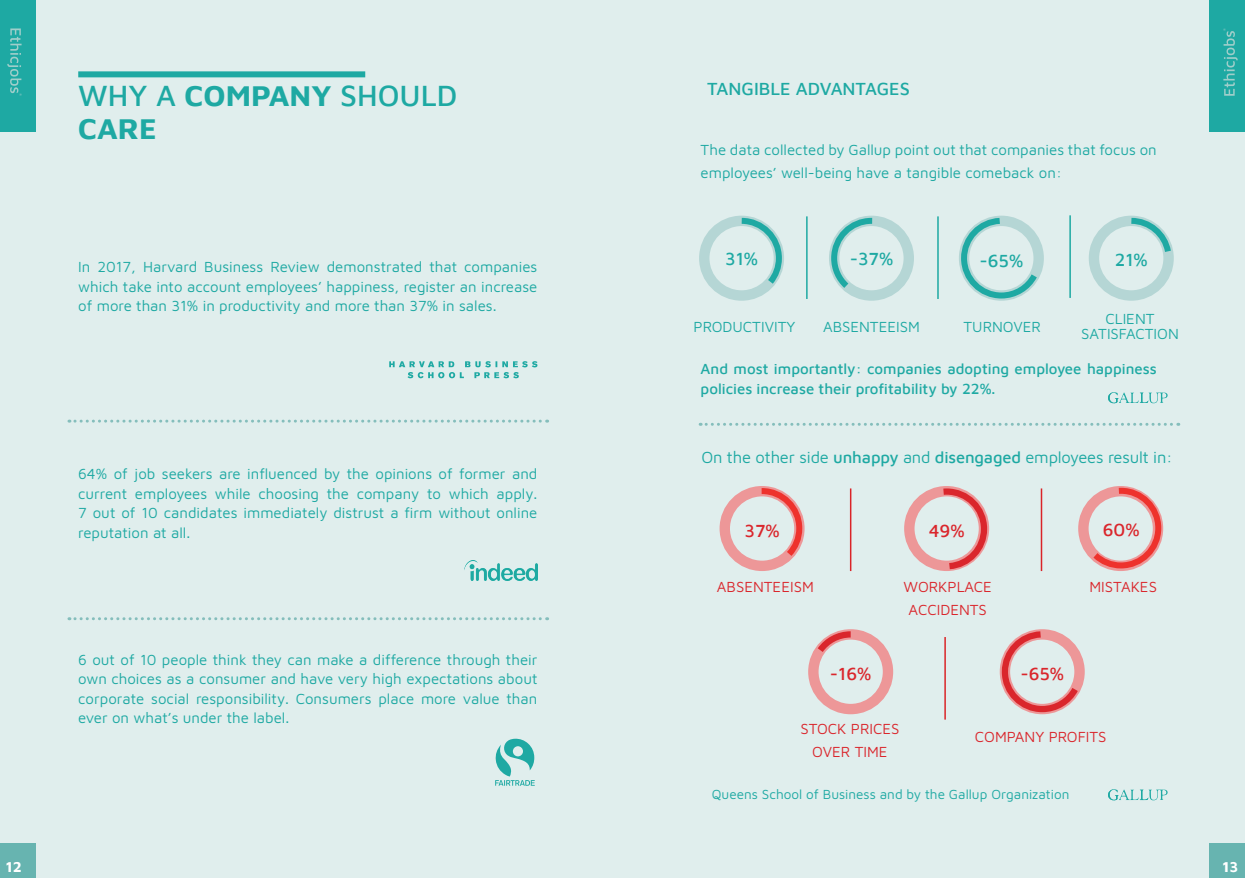
<style>
.page{position:relative;width:1245px;height:878px;background:#fff}
.page>*{position:absolute;margin:0;border:0;box-sizing:border-box;transform-origin:0 0}
.t1{font:700 30px/33px "Maven Pro";color:#1ea9a3}
.t2{font:500 18px "Maven Pro";color:#1ea9a3}
.t3{font:500 18px "Maven Pro";color:#da262c}
.t4{font:16.5px "Maven Pro";letter-spacing:-.01em;color:#1ea9a3}
.t5{font:15px/19.5px "Maven Pro";color:#1ea9a3;text-align:justify}
.t6{font:500 15px/19.5px "Maven Pro";color:#1ea9a3}
.t7{font:15px/22.5px "Maven Pro";color:#da262c;text-align:center}
.t8{font:15px/15px "Maven Pro";color:#1ea9a3;text-align:center}
.t9{font:700 15px "Maven Pro";color:#fff}
.t10{font:13.5px "Maven Pro";color:#1ea9a3}
.s1{font-weight:500}
</style>
<div class="page">
<div style="left:0;top:0;width:622px;height:878px;background:#e0eeed"></div>
<div style="left:78px;top:71px;width:287px;height:6px;background:#1ea9a3"></div>
<svg style="left:389px;top:361px;width:148px;height:17px"></svg>
<svg style="left:495px;top:738px;width:40px;height:47px"></svg>
<svg style="left:69px;top:419px;width:479px;height:3px"></svg>
<svg style="left:69px;top:617px;width:479px;height:3px"></svg>
<div style="left:0;top:0;width:36px;height:132px;background:#1ea9a3"></div>
<svg style="left:7px;top:28px;width:15px;height:68px"></svg>
<div style="left:0;top:843px;width:36px;height:35px;background:#67b4b0"></div>
<div style="left:622px;top:0;width:623px;height:878px;background:#e0eeed"></div>
<svg style="left:1108px;top:392px;width:60px;height:12px"></svg>
<div style="left:720px;top:486px;width:85px;height:85px;border:10px solid #ed9798;border-radius:50%"></div>
<svg style="left:756px;top:486px;width:49px;height:76px"></svg>
<div style="left:904px;top:486px;width:85px;height:85px;border:10px solid #ed9798;border-radius:50%"></div>
<svg style="left:937px;top:486px;width:53px;height:85px"></svg>
<div style="left:1078px;top:486px;width:85px;height:85px;border:10px solid #ed9798;border-radius:50%"></div>
<svg style="left:1087px;top:486px;width:77px;height:85px"></svg>
<div style="left:808px;top:629px;width:85px;height:85px;border:10px solid #ed9798;border-radius:50%"></div>
<svg style="left:812px;top:629px;width:45px;height:29px"></svg>
<svg style="left:999px;top:629px;width:85px;height:86px"></svg>
<svg style="left:1108px;top:789px;width:60px;height:12px"></svg>
<svg style="left:700px;top:423px;width:479px;height:3px"></svg>
<div style="left:699px;top:216px;width:85px;height:85px;border:10px solid #b5d6d5;border-radius:50%"></div>
<svg style="left:736px;top:215px;width:48px;height:75px"></svg>
<div style="left:829px;top:216px;width:85px;height:85px;border:10px solid #b5d6d5;border-radius:50%"></div>
<svg style="left:829px;top:215px;width:49px;height:79px"></svg>
<svg style="left:959px;top:215px;width:83px;height:86px"></svg>
<div style="left:1089px;top:216px;width:85px;height:85px;border:10px solid #b5d6d5;border-radius:50%"></div>
<svg style="left:1125px;top:215px;width:49px;height:43px"></svg>
<hr style="left:850px;top:488px;width:1px;height:83px;background:#da2428">
<hr style="left:1041px;top:488px;width:1px;height:83px;background:#da2428">
<hr style="left:944px;top:637px;width:2px;height:82px;background:#da2428">
<hr style="left:806px;top:216px;width:2px;height:83px;background:#1ea9a3">
<hr style="left:937px;top:216px;width:2px;height:83px;background:#1ea9a3">
<hr style="left:1069px;top:215px;width:2px;height:83px;background:#1ea9a3">
<div style="left:1209px;top:843px;width:36px;height:35px;background:#67b4b0"></div>
<div style="left:1209px;top:0;width:36px;height:132px;background:#1ea9a3"></div>
<svg style="left:1223px;top:28px;width:15px;height:68px"></svg>
<img style="left:465px;top:560px;width:72px;height:20px">
<h1 class="t1" style="left:78px;top:77px;width:381px"><span class="s1">WHY A</span> COMPANY <span class="s1">SHOULD<br></span>CARE</h1>
<p class="t5" style="left:78px;top:256px;width:461px">In 2017, Harvard Business Review demonstrated that companies which take into account employees’ happiness, register an increase of more than 31% in productivity and more than 37% in sales.</p>
<p class="t9" style="left:6px;top:855px;width:18px">12</p>
<p class="t5" style="left:78px;top:463px;width:461px">64% of job seekers are influenced by the opinions of former and current employees while choosing the company to which apply.<br>7 out of 10 candidates immediately distrust a firm without online reputation at all.</p>
<p class="t5" style="left:78px;top:649px;width:461px">6 out of 10 people think they can make a difference through their own choices as a consumer and have very high expectations about corporate social responsibility. Consumers place more value than ever on what’s under the label.</p>
<p class="t2" style="left:707px;top:76px;width:204px">TANGIBLE ADVANTAGES</p>
<p class="t5" style="left:701px;top:138px;width:458px;line-height:22.5px">The data collected by Gallup point out that companies that focus on employees’ well-being have a tangible comeback on:</p>
<p class="t2" style="left:725px;top:246px;width:35px">31%</p>
<p class="t2" style="left:850px;top:246px;width:45px">-37%</p>
<p class="t2" style="left:979px;top:248px;width:45px">-65%</p>
<p class="t2" style="left:1115px;top:247px;width:35px">21%</p>
<p class="t8" style="left:694px;top:318px;width:103px">PRODUCTIVITY</p>
<p class="t8" style="left:823px;top:318px;width:98px">ABSENTEEISM</p>
<p class="t8" style="left:964px;top:318px;width:79px">TURNOVER</p>
<p class="t8" style="left:1081px;top:311px;width:99px">CLIENT<br>SATISFACTION</p>
<p class="t6" style="left:701px;top:358px;width:458px">And most importantly: companies adopting employee happiness policies increase their profitability by 22%.</p>
<p class="t4" style="left:701px;top:446px;width:473px">On the other side <span class="s1">unhappy</span> and <span class="s1">disengaged</span> employees result in:</p>
<p class="t3" style="left:744px;top:518px;width:37px">37%</p>
<p class="t3" style="left:929px;top:518px;width:37px">49%</p>
<p class="t3" style="left:1103px;top:517px;width:38px">60%</p>
<p class="t7" style="left:717px;top:574px;width:98px">ABSENTEEISM</p>
<p class="t7" style="left:904px;top:575px;width:90px">WORKPLACE<br>ACCIDENTS</p>
<p class="t7" style="left:1090px;top:574px;width:69px">MISTAKES</p>
<p class="t3" style="left:830px;top:661px;width:43px">-16%</p>
<p class="t3" style="left:1020px;top:661px;width:45px">-65%</p>
<p class="t7" style="left:800px;top:716px;width:101px">STOCK PRICES<br>OVER TIME</p>
<p class="t7" style="left:975px;top:724px;width:133px">COMPANY PROFITS</p>
<p class="t10" style="left:712px;top:784px;width:359px">Queens School of Business and by the Gallup Organization</p>
<p class="t9" style="left:1223px;top:855px;width:17px">13</p>
</div>
